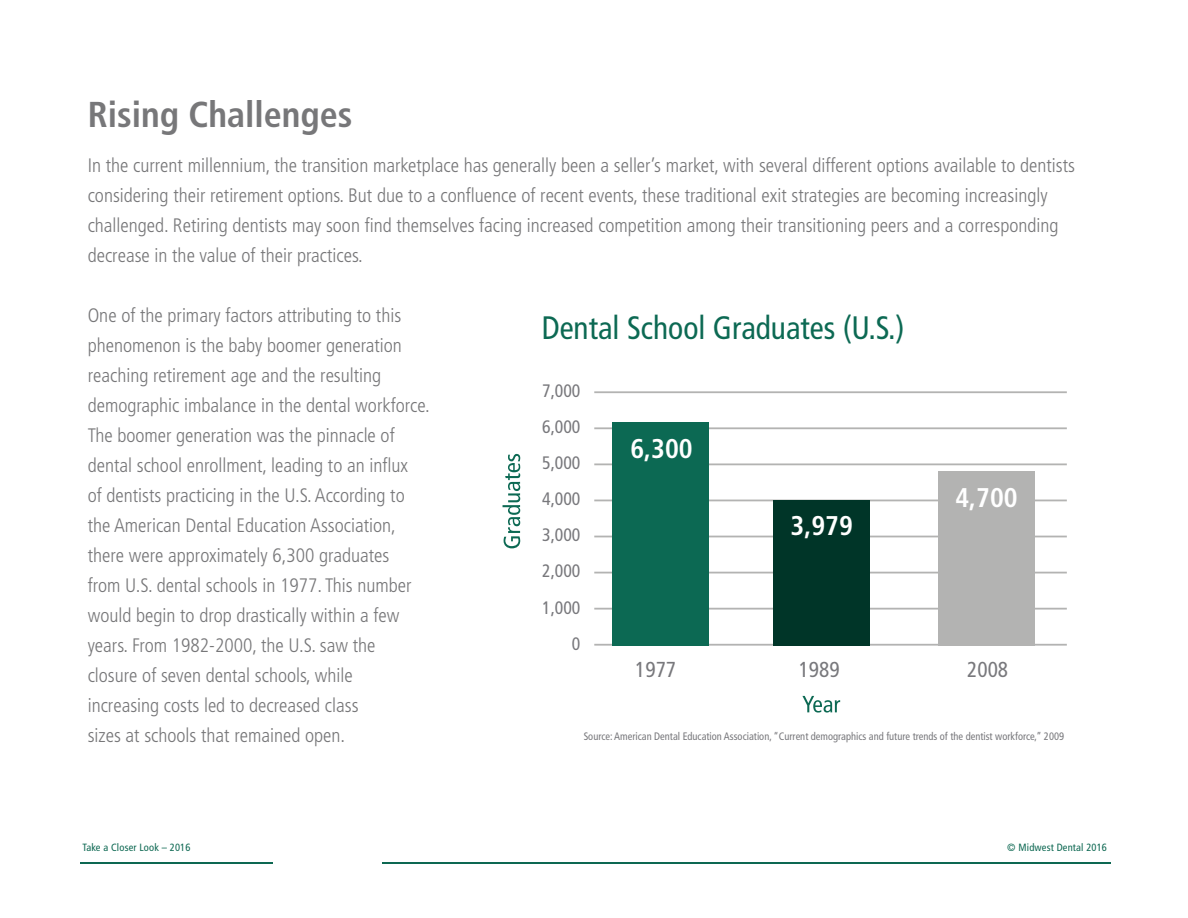
<style>
.page{position:relative;width:1188px;height:918px;background:#fff}
.page>*{position:absolute;margin:0;border:0;box-sizing:border-box;transform-origin:0 0}
.t1{font:700 condensed 36px "Frutiger LT Std";color:#777779}
.t2{font:condensed 32.4px "Frutiger LT Std";color:#0c6953}
.t3{font:700 condensed 27px "Frutiger LT Std";color:#fff}
.t4{font:condensed 21.6px "Frutiger LT Std";color:#78787c}
.t5{font:300 condensed 19.5px/30px "Frutiger LT Std";color:#777779}
.t6{font:condensed 18px/36px "Frutiger LT Std";color:#78787c;text-align:right}
.t7{font:condensed 10.8px "Frutiger LT Std";color:#78787c}
.t8{font:condensed 10.5px "Frutiger LT Std";letter-spacing:.015em;color:#0d6852}
</style>
<div class="page">
<hr style="left:594px;top:391px;width:473px;height:2px;background:#b3b3b2">
<hr style="left:594px;top:427px;width:473px;height:2px;background:#b3b3b2">
<hr style="left:594px;top:463px;width:473px;height:2px;background:#b3b3b2">
<hr style="left:594px;top:500px;width:473px;height:1px;background:#b3b3b2">
<hr style="left:594px;top:536px;width:473px;height:1px;background:#b3b3b2">
<hr style="left:594px;top:572px;width:473px;height:1px;background:#b3b3b2">
<hr style="left:594px;top:608px;width:473px;height:2px;background:#b3b3b2">
<hr style="left:594px;top:644px;width:473px;height:2px;background:#b3b3b2">
<div style="left:613px;top:422px;width:96px;height:224px;background:#0c6953"></div>
<div style="left:773px;top:500px;width:96px;height:146px;background:#003528"></div>
<div style="left:938px;top:471px;width:97px;height:175px;background:#b3b3b2"></div>
<svg style="left:802px;top:696px;width:38px;height:17px"></svg>
<svg style="left:503px;top:454px;width:17px;height:94px"></svg>
<hr style="left:80px;top:862px;width:193px;height:2px;background:#0d6852">
<hr style="left:382px;top:862px;width:728px;height:2px;background:#0d6852">
<p class="t1" style="left:88px;top:93px;width:266px">Rising Challenges</p>
<p class="t5" style="left:88px;top:150px;width:989px">In the current millennium, the transition marketplace has generally been a seller’s market, with several different options available to dentists considering their retirement options. But due to a confluence of recent events, these traditional exit strategies are becoming increasingly challenged. Retiring dentists may soon find themselves facing increased competition among their transitioning peers and a corresponding decrease in the value of their practices.</p>
<p class="t5" style="left:88px;top:300px;width:315px">One of the primary factors attributing to this</p>
<p class="t5" style="left:88px;top:330px;width:316px">phenomenon is the baby boomer generation</p>
<p class="t5" style="left:88px;top:360px;width:295px">reaching retirement age and the resulting</p>
<p class="t5" style="left:88px;top:390px;width:343px">demographic imbalance in the dental workforce.</p>
<p class="t5" style="left:88px;top:420px;width:308px">The boomer generation was the pinnacle of</p>
<p class="t5" style="left:88px;top:450px;width:322px">dental school enrollment, leading to an influx</p>
<p class="t5" style="left:88px;top:480px;width:319px">of dentists practicing in the U.S. According to</p>
<p class="t5" style="left:88px;top:510px;width:310px">the American Dental Education Association,</p>
<p class="t5" style="left:88px;top:540px;width:303px">there were approximately 6,300 graduates</p>
<p class="t5" style="left:88px;top:570px;width:325px">from U.S. dental schools in 1977. This number</p>
<p class="t5" style="left:88px;top:600px;width:313px">would begin to drop drastically within a few</p>
<p class="t5" style="left:88px;top:630px;width:289px">years. From 1982-2000, the U.S. saw the</p>
<p class="t5" style="left:88px;top:660px;width:267px">closure of seven dental schools, while</p>
<p class="t5" style="left:88px;top:690px;width:272px">increasing costs led to decreased class</p>
<p class="t5" style="left:88px;top:720px;width:259px">sizes at schools that remained open.</p>
<p class="t2" style="left:542px;top:309px;width:364px">Dental School Graduates (U.S.)</p>
<p class="t6" style="left:542px;top:373px;width:40px">7,000<br>6,000<br>5,000<br>4,000<br>3,000<br>2,000<br>1,000<br>0</p>
<p class="t3" style="left:630px;top:432px;width:64px">6,300</p>
<p class="t3" style="left:791px;top:509px;width:64px">3,979</p>
<p class="t3" style="left:955px;top:481px;width:64px">4,700</p>
<p class="t4" style="left:635px;top:657px;width:42px">1977</p>
<p class="t4" style="left:799px;top:657px;width:42px">1989</p>
<p class="t4" style="left:967px;top:657px;width:42px">2008</p>
<p class="t7" style="left:584px;top:730px;width:482px">Source: American Dental Education Association, “Current demographics and future trends of the dentist workforce,” 2009</p>
<p class="t8" style="left:82px;top:841px;width:110px">Take a Closer Look – 2016</p>
<p class="t8" style="left:1007px;top:841px;width:101px">© Midwest Dental 2016</p>
</div>
